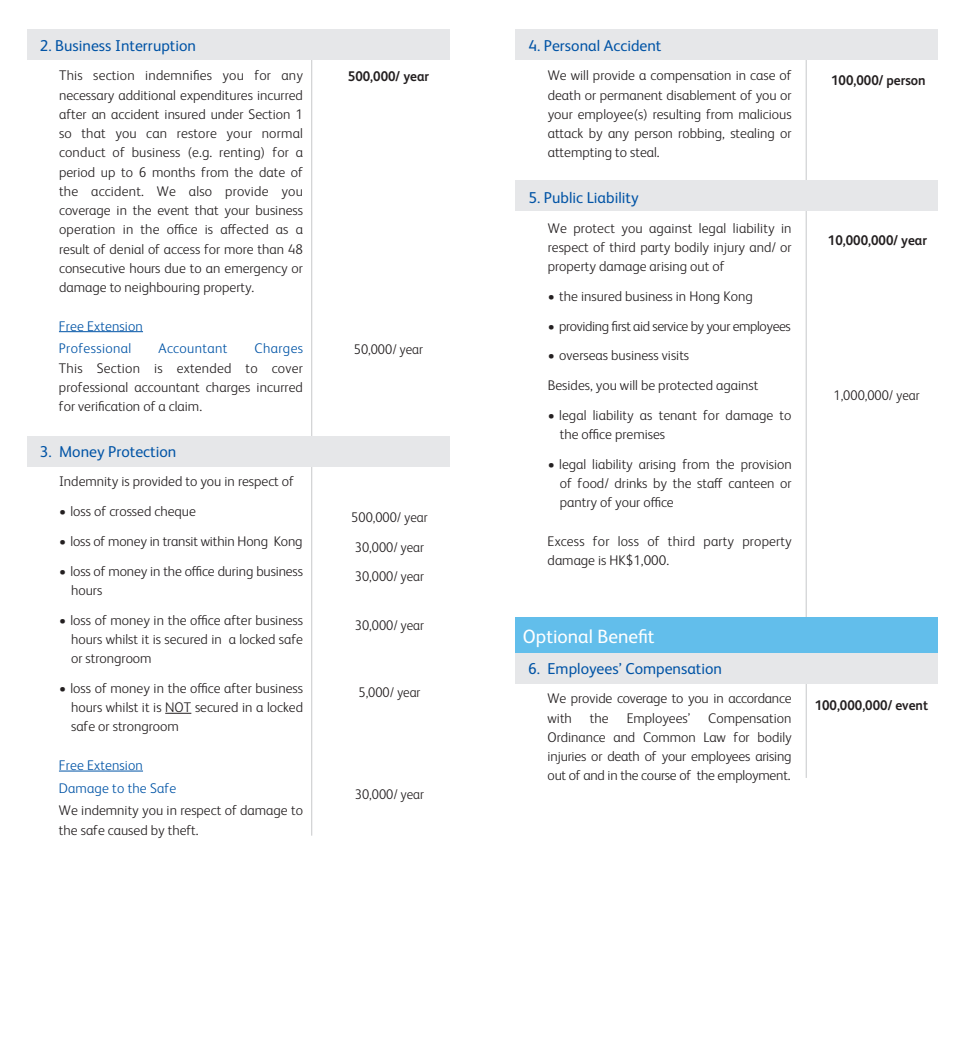
<style>
.page{position:relative;width:976px;height:1042px;background:#fff}
.page>*{position:absolute;margin:0;border:0;box-sizing:border-box;transform-origin:0 0}
.t1{font:19.25px "FS Albert Pro";color:#fff}
.t2{font:15.75px "FS Albert Pro";color:#0154a6}
.t3{font:300 14px/19.2px "FS Albert Pro";color:#231f20;text-align:justify}
.t4{font:300 14px/29.4px "FS Albert Pro";color:#231f20;scale:.95 1}
.t5{font:300 14px/22.8px "FS Albert Pro";letter-spacing:.01em;color:#0154a6}
.t6{font:700 14px "FS Albert Pro";color:#231f20;scale:.95 1}
.t7{font:300 14px "FS Albert Pro";letter-spacing:-.025em;color:#231f20}
</style>
<div class="page">
<hr style="left:805px;top:41px;width:1px;height:582px;background:#c7c8ca">
<div style="left:515px;top:30px;width:422px;height:30px;background:#e6e7e9"></div>
<div style="left:515px;top:181px;width:422px;height:30px;background:#e6e7e9"></div>
<hr style="left:311px;top:36px;width:1px;height:799px;background:#c7c8ca">
<div style="left:27px;top:30px;width:422px;height:30px;background:#e6e7e9"></div>
<div style="left:27px;top:436px;width:422px;height:30px;background:#e6e7e9"></div>
<hr style="left:59px;top:331px;width:84px;height:1px;background:#0154a6">
<svg style="left:165px;top:713px;width:26px;height:1px"></svg>
<hr style="left:59px;top:771px;width:84px;height:1px;background:#0154a6">
<hr style="left:805px;top:629px;width:1px;height:149px;background:#c7c8ca">
<div style="left:515px;top:618px;width:422px;height:35px;background:#62beeb"></div>
<div style="left:515px;top:653px;width:422px;height:30px;background:#e6e7e9"></div>
<p class="t2" style="left:40px;top:34px;width:158px">2. Business Interruption</p>
<p class="t3" style="left:59px;top:65px;width:245px">This section indemnifies you for any necessary additional expenditures incurred after an accident insured under Section 1 so that you can restore your normal conduct of business (e.g. renting) for a period up to 6 months from the date of the accident. We also provide you coverage in the event that your business operation in the office is affected as a result of denial of access for more than 48 consecutive hours due to an emergency or damage to neighbouring property.</p>
<p class="t5" style="left:59px;top:313px;width:85px">Free Extension<br>Professional</p>
<p class="t5" style="left:158px;top:336px;width:70px">Accountant</p>
<p class="t5" style="left:254px;top:336px;width:50px">Charges</p>
<p class="t3" style="left:59px;top:357px;width:245px">This Section is extended to cover professional accountant charges incurred for verification of a claim.</p>
<p class="t2" style="left:40px;top:440px;width:138px">3. Money Protection</p>
<p class="t3" style="left:59px;top:471px;width:236px">Indemnity is provided to you in respect of</p>
<p class="t3" style="left:59px;top:501px;width:138px">• loss of crossed cheque</p>
<p class="t3" style="left:59px;top:530px;width:245px">• loss of money in transit within Hong Kong</p>
<p class="t3" style="left:71px;top:560px;width:233px;text-indent:-12px">• loss of money in the office during business hours</p>
<p class="t3" style="left:71px;top:609px;width:233px;text-indent:-12px">• loss of money in the office after business hours whilst it is secured in a locked safe or strongroom</p>
<p class="t3" style="left:71px;top:677px;width:233px;text-indent:-12px">• loss of money in the office after business hours whilst it is NOT secured in a locked safe or strongroom</p>
<p class="t5" style="left:59px;top:753px;width:119px">Free Extension<br>Damage to the Safe</p>
<p class="t3" style="left:59px;top:800px;width:245px">We indemnity you in respect of damage to the safe caused by theft.</p>
<p class="t6" style="left:348px;top:66px;width:87px">500,000/ year</p>
<p class="t4" style="left:354px;top:333px;width:74px">50,000/ year</p>
<p class="t4" style="left:351px;top:502px;width:82px">500,000/ year<br>30,000/ year<br>30,000/ year</p>
<p class="t4" style="left:355px;top:610px;width:74px">30,000/ year</p>
<p class="t4" style="left:358px;top:677px;width:67px">5,000/ year</p>
<p class="t4" style="left:355px;top:778px;width:74px">30,000/ year</p>
<p class="t2" style="left:528px;top:34px;width:134px">4. Personal Accident</p>
<p class="t3" style="left:547px;top:65px;width:245px">We will provide a compensation in case of death or permanent disablement of you or your employee(s) resulting from malicious attack by any person robbing, stealing or attempting to steal.</p>
<p class="t2" style="left:528px;top:186px;width:112px">5. Public Liability</p>
<p class="t3" style="left:547px;top:217px;width:245px">We protect you against legal liability in respect of third party bodily injury and/ or property damage arising out of</p>
<p class="t3" style="left:547px;top:285px;width:206px">• the insured business in Hong Kong</p>
<p class="t7" style="left:547px;top:316px;width:244px">• providing first aid service by your employees</p>
<p class="t3" style="left:547px;top:340px;width:212px;line-height:29.8px">• overseas business visits<br>Besides, you will be protected against</p>
<p class="t3" style="left:559px;top:404px;width:233px;text-indent:-12px">• legal liability as tenant for damage to the office premises</p>
<p class="t3" style="left:559px;top:453px;width:233px;text-indent:-12px">• legal liability arising from the provision of food/ drinks by the staff canteen or pantry of your office</p>
<p class="t3" style="left:547px;top:530px;width:245px">Excess for loss of third party property damage is HK$1,000.</p>
<p class="t6" style="left:830px;top:71px;width:101px">100,000/ person</p>
<p class="t6" style="left:827px;top:230px;width:106px">10,000,000/ year</p>
<p class="t4" style="left:833px;top:379px;width:92px">1,000,000/ year</p>
<h1 class="t1" style="left:523px;top:622px;width:133px">Optional Benefit</h1>
<p class="t2" style="left:528px;top:657px;width:195px">6. Employees’ Compensation</p>
<p class="t3" style="left:547px;top:688px;width:245px">We provide coverage to you in accordance with</p>
<p class="t3" style="left:589px;top:707px;width:20px">the</p>
<p class="t3" style="left:626px;top:707px;width:65px">Employees’</p>
<p class="t3" style="left:547px;top:707px;width:245px;text-indent:161px">Compensation Ordinance and Common Law for bodily injuries or death of your employees arising out of and in the course of the employment.</p>
<p class="t6" style="left:814px;top:695px;width:121px">100,000,000/ event</p>
</div>
